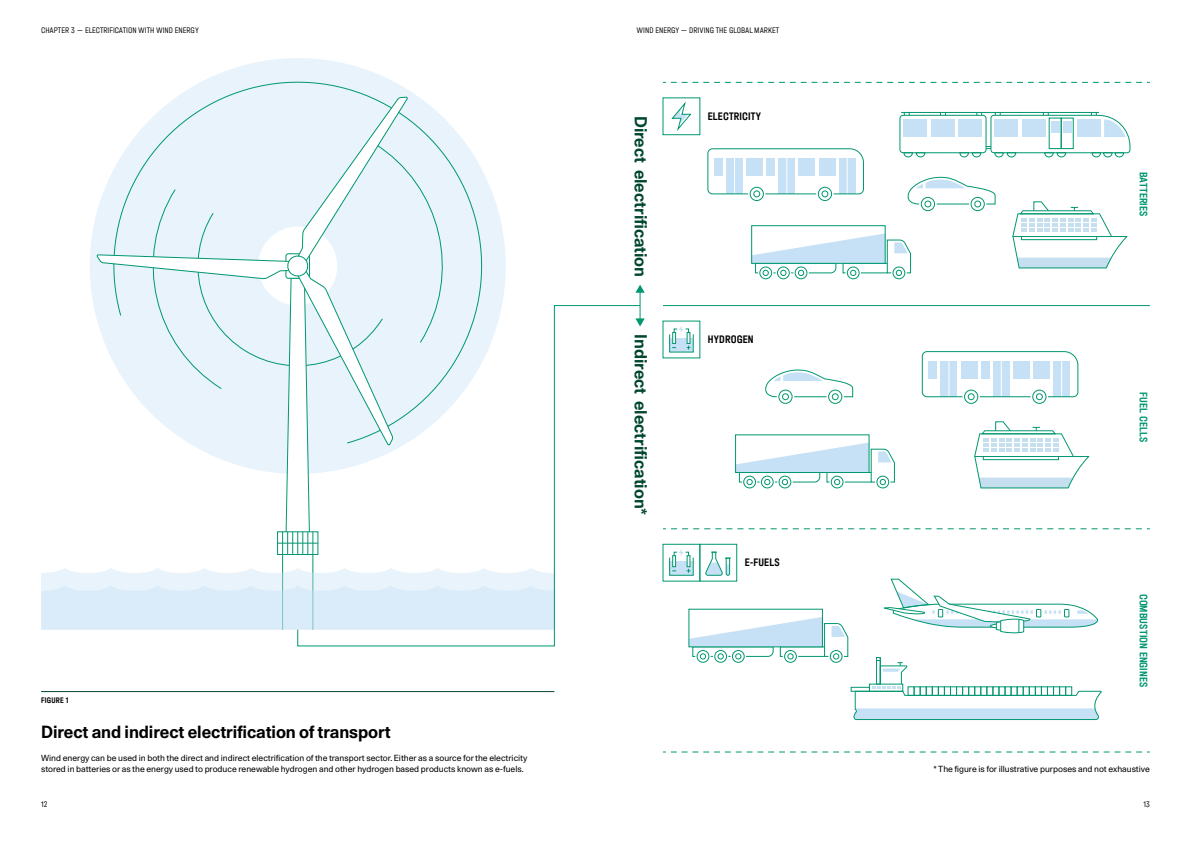
<style>
.page{position:relative;width:1191px;height:842px;background:#fff}
.page>*{position:absolute;margin:0;border:0;box-sizing:border-box;transform-origin:0 0}
.t1{font:700 17px "Unica 77 LL";letter-spacing:-.005em;color:#000}
.t2{font:700 16.8px "Unica 77 LL";letter-spacing:-.005em;color:#014631}
.t3{font:500 11.5px "Halvar Eng";letter-spacing:.01em;color:#009770}
.t4{font:500 11.5px "Halvar Eng";letter-spacing:.01em;color:#000}
.t5{font:8.5px/11.5px "Unica 77 LL";color:#000}
.t6{font:300 8.5px "Halvar Eng";color:#000}
.t7{font:500 8.5px "Halvar Eng";letter-spacing:.02em;color:#000}
</style>
<div class="page">
<div style="left:831px;top:476px;width:12px;height:12px;border:1px solid #009770;border-radius:50%"></div>
<div style="left:778px;top:476px;width:13px;height:12px;border:1px solid #009770;border-radius:50%"></div>
<div style="left:761px;top:476px;width:12px;height:12px;border:1px solid #009770;border-radius:50%"></div>
<div style="left:743px;top:476px;width:13px;height:12px;border:1px solid #009770;border-radius:50%"></div>
<div style="left:876px;top:476px;width:13px;height:12px;border:1px solid #009770;border-radius:50%"></div>
<svg style="left:737px;top:443px;width:158px;height:42px"></svg>
<div style="left:735px;top:434px;width:134px;height:39px;border:1px solid #009770"></div>
<div style="left:847px;top:267px;width:12px;height:12px;border:1px solid #009770;border-radius:50%"></div>
<div style="left:794px;top:267px;width:13px;height:12px;border:1px solid #009770;border-radius:50%"></div>
<div style="left:777px;top:267px;width:12px;height:12px;border:1px solid #009770;border-radius:50%"></div>
<div style="left:759px;top:267px;width:13px;height:12px;border:1px solid #009770;border-radius:50%"></div>
<div style="left:892px;top:267px;width:13px;height:12px;border:1px solid #009770;border-radius:50%"></div>
<svg style="left:753px;top:233px;width:158px;height:43px"></svg>
<div style="left:751px;top:225px;width:134px;height:39px;border:1px solid #009770"></div>
<div style="left:818px;top:187px;width:14px;height:14px;border:1px solid #009770;border-radius:50%"></div>
<div style="left:821px;top:191px;width:7px;height:6px;border:1px solid #009770;border-radius:50%"></div>
<div style="left:749px;top:187px;width:14px;height:14px;border:1px solid #009770;border-radius:50%"></div>
<div style="left:753px;top:191px;width:7px;height:6px;border:1px solid #009770;border-radius:50%"></div>
<svg style="left:707px;top:148px;width:157px;height:47px"></svg>
<hr style="left:765px;top:194px;width:51px;height:1px;background:#009770">
<div style="left:1032px;top:390px;width:14px;height:14px;border:1px solid #009770;border-radius:50%"></div>
<div style="left:1036px;top:393px;width:6px;height:7px;border:1px solid #009770;border-radius:50%"></div>
<div style="left:964px;top:390px;width:14px;height:14px;border:1px solid #009770;border-radius:50%"></div>
<div style="left:967px;top:393px;width:7px;height:7px;border:1px solid #009770;border-radius:50%"></div>
<svg style="left:921px;top:351px;width:157px;height:46px"></svg>
<hr style="left:979px;top:396px;width:51px;height:1px;background:#009770">
<div style="left:970px;top:197px;width:14px;height:14px;border:1px solid #009770;border-radius:50%"></div>
<div style="left:974px;top:201px;width:7px;height:6px;border:1px solid #009770;border-radius:50%"></div>
<div style="left:921px;top:197px;width:14px;height:14px;border:1px solid #009770;border-radius:50%"></div>
<div style="left:924px;top:201px;width:7px;height:6px;border:1px solid #009770;border-radius:50%"></div>
<svg style="left:907px;top:176px;width:88px;height:29px"></svg>
<div style="left:828px;top:390px;width:14px;height:14px;border:1px solid #009770;border-radius:50%"></div>
<div style="left:832px;top:393px;width:6px;height:7px;border:1px solid #009770;border-radius:50%"></div>
<div style="left:778px;top:390px;width:14px;height:14px;border:1px solid #009770;border-radius:50%"></div>
<div style="left:782px;top:393px;width:7px;height:7px;border:1px solid #009770;border-radius:50%"></div>
<svg style="left:765px;top:369px;width:88px;height:28px"></svg>
<div style="left:899px;top:115px;width:87px;height:38px;border:1px solid #009770;border-radius:3px"></div>
<svg style="left:903px;top:152px;width:22px;height:6px"></svg>
<div style="left:903px;top:119px;width:24px;height:18px;background:#c6e1f6"></div>
<div style="left:930px;top:119px;width:24px;height:18px;background:#c6e1f6"></div>
<div style="left:958px;top:119px;width:24px;height:18px;background:#c6e1f6"></div>
<hr style="left:901px;top:112px;width:198px;height:1px;background:#009770">
<svg style="left:959px;top:112px;width:171px;height:46px"></svg>
<svg style="left:93px;top:62px;width:409px;height:257px"></svg>
<div style="left:408px;top:142px;width:54px;height:163px;background:#e8f3fb"></div>
<div style="left:277px;top:531px;width:41px;height:24px;border:1px solid #009770"></div>
<svg style="left:97px;top:96px;width:311px;height:458px"></svg>
<hr style="left:277px;top:543px;width:41px;height:1px;background:#009770">
<hr style="left:282px;top:554px;width:1px;height:76px;background:#009770">
<svg style="left:41px;top:568px;width:256px;height:62px;background:#dfeef9"></svg>
<svg style="left:297px;top:305px;width:344px;height:342px"></svg>
<svg style="left:635px;top:285px;width:10px;height:41px"></svg>
<svg style="left:974px;top:421px;width:115px;height:68px"></svg>
<svg style="left:1012px;top:201px;width:115px;height:68px"></svg>
<hr style="left:663px;top:305px;width:486px;height:1px;background:#009770">
<svg style="left:663px;top:528px;width:486px;height:1px"></svg>
<svg style="left:663px;top:82px;width:486px;height:1px"></svg>
<svg style="left:671px;top:101px;width:21px;height:30px"></svg>
<svg style="left:671px;top:338px;width:20px;height:12px"></svg>
<svg style="left:672px;top:326px;width:18px;height:23px"></svg>
<div style="left:699px;top:544px;width:38px;height:37px;border:1px solid #009770"></div>
<div style="left:662px;top:544px;width:38px;height:37px;border:1px solid #009770"></div>
<div style="left:669px;top:561px;width:24px;height:14px;background:#c6e1f6"></div>
<div style="left:669px;top:557px;width:24px;height:19px;border:1px solid #009770"></div>
<svg style="left:663px;top:752px;width:486px;height:1px"></svg>
<svg style="left:672px;top:549px;width:430px;height:171px"></svg>
<hr style="left:41px;top:691px;width:513px;height:1px;background:#014631">
<svg style="left:635px;top:450px;width:6px;height:9px"></svg>
<p class="t6" style="left:41px;top:25px;width:159px">CHAPTER 3 — ELECTRIFICATION WITH WIND ENERGY</p>
<p class="t6" style="left:636px;top:25px;width:144px">WIND ENERGY — DRIVING THE GLOBAL MARKET</p>
<h2 class="t2" style="left:652px;top:116px;width:163px;rotate:90deg">Direct electri cation</h2>
<h2 class="t2" style="left:652px;top:334px;width:182px;rotate:90deg">Indirect electri cation*</h2>
<h3 class="t4" style="left:708px;top:109px;width:55px">ELECTRICITY</h3>
<h3 class="t4" style="left:708px;top:332px;width:47px">HYDROGEN</h3>
<h3 class="t4" style="left:744px;top:556px;width:36px">E-FUELS</h3>
<h3 class="t3" style="left:1150px;top:172px;width:46px;rotate:90deg">BATTERIES</h3>
<h3 class="t3" style="left:1150px;top:392px;width:51px;rotate:90deg">FUEL CELLS</h3>
<h3 class="t3" style="left:1150px;top:594px;width:95px;rotate:90deg">COMBUSTION ENGINES</h3>
<p class="t7" style="left:41px;top:695px;width:29px">FIGURE 1</p>
<h1 class="t1" style="left:41px;top:720px;width:351px">Direct and indirect electrification of transport</h1>
<p class="t5" style="left:41px;top:752px;width:488px">Wind energy can be used in both the direct and indirect electrification of the transport sector. Either as a source for the electricity stored in batteries or as the energy used to produce renewable hydrogen and other hydrogen based products known as e-fuels.</p>
<p class="t5" style="left:933px;top:763px;width:218px">* The figure is for illustrative purposes and not exhaustive</p>
<p class="t6" style="left:41px;top:799px;width:8px">12</p>
<p class="t6" style="left:1143px;top:799px;width:8px">13</p>
</div>
